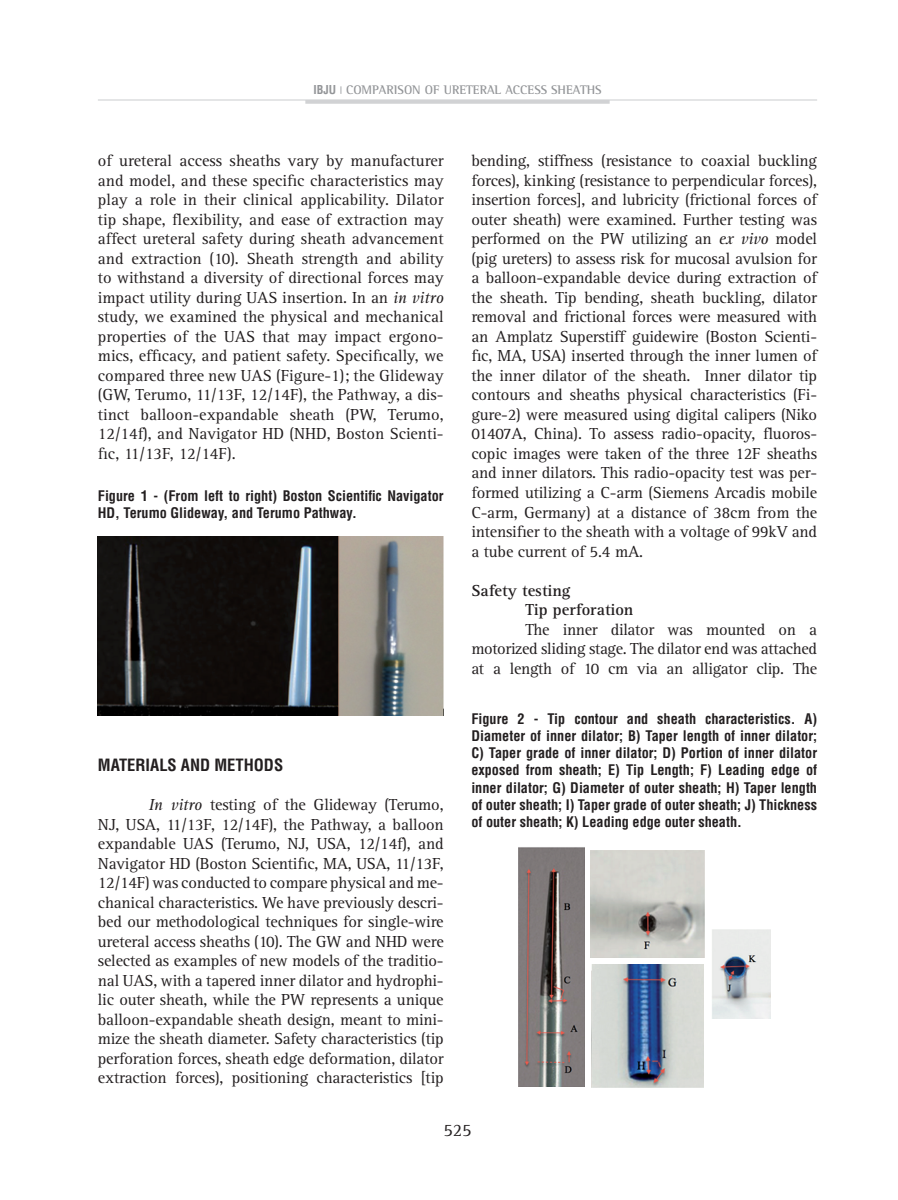
<style>
.page{position:relative;width:898px;height:1200px;background:#fff}
.page>*{position:absolute;margin:0;border:0;box-sizing:border-box;transform-origin:0 0}
.t1{font:18px "Rotis Serif";color:#231f20}
.t2{font:16.5px/19.5px "Rotis Serif";letter-spacing:-.01em;color:#231f20;text-align:justify}
.t3{font:700 16.5px/19.5px "Rotis Serif";color:#231f20}
.t4{font:700 condensed 16.5px "Helvetica";color:#231f20}
.t5{font:700 condensed 14.25px/17.1px "Helvetica";color:#231f20}
.t6{font:700 12.75px "Rotis Semi Serif";color:#939598}
.s1{font-family:"Helvetica";font-stretch:condensed;font-size:12px}
.s2{font-style:italic}
</style>
<div class="page">
<hr style="left:98px;top:99px;width:718px;height:2px;background:#dcdddf">
<hr style="left:305px;top:100px;width:304px;height:4px;background:#d1d2d4">
<img style="left:98px;top:536px;width:345px;height:179px">
<img style="left:518px;top:847px;width:66px;height:239px">
<img style="left:590px;top:850px;width:114px;height:107px">
<img style="left:712px;top:929px;width:58px;height:89px">
<img style="left:591px;top:964px;width:111px;height:122px">
<p class="t6" style="left:313px;top:82px;width:289px"><span class="s1">ibju</span> <sup>|</sup> COMPARISON OF URETERAL ACCESS SHEATHS</p>
<p class="t2" style="left:98px;top:151px;width:347px">of ureteral access sheaths vary by manufacturer and model, and these specific characteristics may play a role in their clinical applicability. Dilator tip shape, flexibility, and ease of extraction may affect ureteral safety during sheath advancement and extraction (10). Sheath strength and ability to withstand a diversity of directional forces may impact utility during UAS insertion. In an <span class="s2">in vitro </span>study, we examined the physical and mechanical properties of the UAS that may impact ergono&shy;mics, efficacy, and patient safety. Specifically, we compared three new UAS (Figure-1); the Glideway (GW, Terumo, 11/13F, 12/14F), the Pathway, a dis&shy;tinct balloon-expandable sheath (PW, Terumo, 12/14f), and Navigator HD (NHD, Boston Scienti&shy;fic, 11/13F, 12/14F).</p>
<p class="t5" style="left:98px;top:487px;width:347px">Figure 1 - (From left to right) Boston Scientific Navigator<br>HD, Terumo Glideway, and Terumo Pathway.</p>
<p class="t4" style="left:98px;top:754px;width:187px">MATERIALS AND METHODS</p>
<p class="t2" style="left:98px;top:795px;width:347px;text-indent:51px"><span class="s2">In vitro</span> testing of the Glideway (Terumo, NJ, USA, 11/13F, 12/14F), the Pathway, a balloon expandable UAS (Terumo, NJ, USA, 12/14f), and Navigator HD (Boston Scientific, MA, USA, 11/13F, 12/14F) was conducted to compare physical and me&shy;chanical characteristics. We have previously descri&shy;bed our methodological techniques for single-wire ureteral access sheaths (10). The GW and NHD were selected as examples of new models of the traditio&shy;nal UAS, with a tapered inner dilator and hydrophi&shy;lic outer sheath, while the PW represents a unique balloon-expandable sheath design, meant to mini&shy;mize the sheath diameter. Safety characteristics (tip perforation forces, sheath edge deformation, dilator extraction forces), positioning characteristics [tip</p>
<p class="t2" style="left:471px;top:151px;width:347px">bending, stiffness (resistance to coaxial buckling forces), kinking (resistance to perpendicular forces), insertion forces], and lubricity (frictional forces of outer sheath) were examined. Further testing was performed on the PW utilizing an <span class="s2">ex vivo</span> model (pig ureters) to assess risk for mucosal avulsion for a balloon-expandable device during extraction of the sheath. Tip bending, sheath buckling, dilator removal and frictional forces were measured with an Amplatz Superstiff guidewire (Boston Scienti&shy;fic, MA, USA) inserted through the inner lumen of the inner dilator of the sheath. Inner dilator tip contours and sheaths physical characteristics (Fi&shy;gure-2) were measured using digital calipers (Niko 01407A, China). To assess radio-opacity, fluoros&shy;copic images were taken of the three 12F sheaths and inner dilators. This radio-opacity test was per&shy;formed utilizing a C-arm (Siemens Arcadis mobile C-arm, Germany) at a distance of 38cm from the intensifier to the sheath with a voltage of 99kV and a tube current of 5.4 mA.</p>
<p class="t3" style="left:525px;top:580px;width:109px;text-indent:-54px">Safety testing<br>Tip perforation</p>
<p class="t2" style="left:471px;top:619px;width:347px;text-indent:54px">The inner dilator was mounted on a motorized sliding stage. The dilator end was attached at a length of 10 cm via an alligator clip. The</p>
<p class="t5" style="left:471px;top:710px;width:347px;text-align:justify">Figure 2 - Tip contour and sheath characteristics. A)<br>Diameter of inner dilator; B) Taper length of inner dilator; C) Taper grade of inner dilator; D) Portion of inner dilator exposed from sheath; E) Tip Length; F) Leading edge of inner dilator; G) Diameter of outer sheath; H) Taper length of outer sheath; I) Taper grade of outer sheath; J) Thickness of outer sheath; K) Leading edge outer sheath.</p>
<p class="t1" style="left:443px;top:1119px;width:30px">525</p>
</div>
